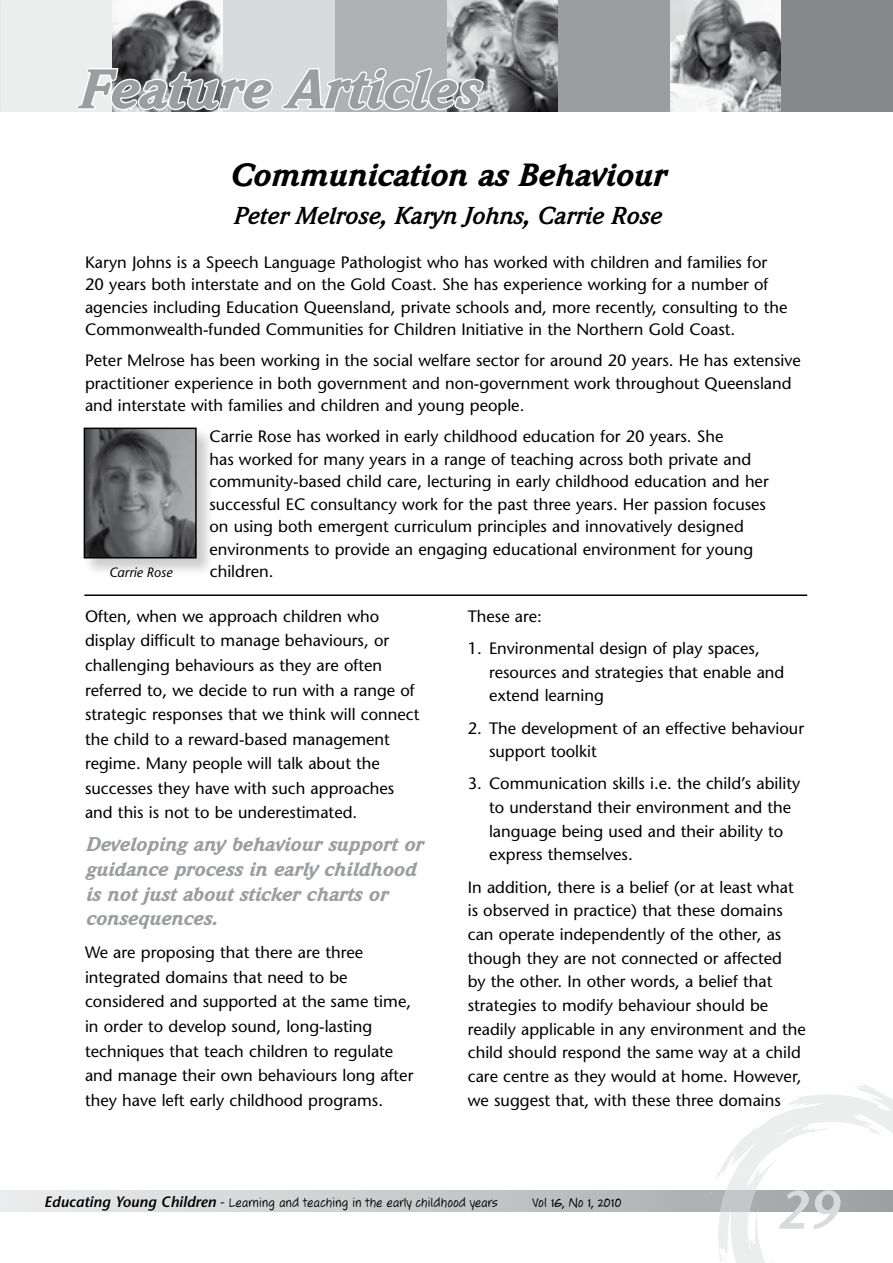
<style>
.page{position:relative;width:893px;height:1263px;background:#fff}
.page>*{position:absolute;margin:0;border:0;box-sizing:border-box;transform-origin:0 0}
.t1{font:italic 600 54px "Stone Sans";color:#d9dadb}
.t2{font:italic 900 31.5px "Weidemann";color:#000}
.t3{font:italic 700 24px "Weidemann";color:#000}
.t4{font:italic 900 19.5px/24.6px "Weidemann";color:#9b9d9f}
.t5{font:16.5px/23.7px "Stone Sans";color:#000}
.t6{font:15px "Jotting";color:#000}
.t7{font:italic 13.5px "Stone Sans";color:#000}
.s1{font-family:"Stone Sans";font-weight:600;font-style:italic}
</style>
<div class="page">
<img style="left:670px;top:0;width:111px;height:112px">
<img style="left:446px;top:0;width:112px;height:112px">
<img style="left:112px;top:0;width:111px;height:112px">
<div style="left:0;top:0;width:112px;height:112px;background:#eceded"></div>
<div style="left:223px;top:0;width:112px;height:112px;background:#d9dadb"></div>
<div style="left:335px;top:0;width:111px;height:112px;background:#b0b1b3"></div>
<div style="left:558px;top:0;width:112px;height:112px;background:#9b9d9f"></div>
<div style="left:781px;top:0;width:112px;height:112px;background:#87888a"></div>
<svg style="left:0;top:1191px;width:710px;height:21px;background:#cdced0"></svg>
<svg style="left:710px;top:1083px;width:183px;height:180px"></svg>
<svg style="left:77px;top:68px;width:196px;height:42px"></svg>
<svg style="left:282px;top:68px;width:202px;height:42px"></svg>
<hr style="left:84px;top:594px;width:723px;height:2px;background:#000">
<div style="left:83px;top:427px;width:131px;height:149px;background:#000;opacity:.2"></div>
<img style="left:87px;top:431px;width:107px;height:124px">
<div style="left:84px;top:428px;width:113px;height:130px;border:2px solid #000"></div>
<h2 class="t2" style="left:229px;top:156px;width:437px">Communication as Behaviour</h2>
<h3 class="t3" style="left:233px;top:202px;width:429px">Peter Melrose, Karyn Johns, Carrie Rose</h3>
<p class="t5" style="left:85px;top:251px;width:704px;line-height:22.5px">Karyn Johns is a Speech Language Pathologist who has worked with children and families for 20 years both interstate and on the Gold Coast. She has experience working for a number of agencies including Education Queensland, private schools and, more recently, consulting to the Commonwealth-funded Communities for Children Initiative in the Northern Gold Coast.</p>
<p class="t5" style="left:85px;top:349px;width:717px;line-height:22.5px">Peter Melrose has been working in the social welfare sector for around 20 years. He has extensive practitioner experience in both government and non-government work throughout Queensland and interstate with families and children and young people.</p>
<p class="t5" style="left:209px;top:425px;width:561px;line-height:22.5px">Carrie Rose has worked in early childhood education for 20 years. She<br>has worked for many years in a range of teaching across both private and community-based child care, lecturing in early childhood education and her successful EC consultancy work for the past three years. Her passion focuses on using both emergent curriculum principles and innovatively designed environments to provide an engaging educational environment for young</p>
<p class="t7" style="left:109px;top:564px;width:65px">Carrie Rose</p>
<p class="t5" style="left:210px;top:560px;width:65px">children.</p>
<p class="t5" style="left:85px;top:604px;width:336px;line-height:24.6px">Often, when we approach children who display difficult to manage behaviours, or challenging behaviours as they are often referred to, we decide to run with a range of strategic responses that we think will connect the child to a reward-based management regime. Many people will talk about the successes they have with such approaches and this is not to be underestimated.</p>
<p class="t4" style="left:85px;top:832px;width:339px">Developing any behaviour support or guidance process in early childhood is not just about sticker charts or consequences.</p>
<p class="t5" style="left:85px;top:940px;width:330px;line-height:24.6px">We are proposing that there are three integrated domains that need to be considered and supported at the same time, in order to develop sound, long‑lasting techniques that teach children to regulate and manage their own behaviours long after they have left early childhood programs.</p>
<p class="t5" style="left:468px;top:604px;width:76px">These are:</p>
<p class="t5" style="left:489px;top:636px;width:297px;text-indent:-21px">1. Environmental design of play spaces, resources and strategies that enable and extend learning</p>
<p class="t5" style="left:489px;top:716px;width:317px;text-indent:-21px">2. The development of an effective behaviour support toolkit</p>
<p class="t5" style="left:489px;top:772px;width:313px;text-indent:-21px">3. Communication skills i.e. the child’s ability to understand their environment and the language being used and their ability to express themselves.</p>
<p class="t5" style="left:468px;top:875px;width:340px">In addition, there is a belief (or at least what is observed in practice) that these domains can operate independently of the other, as though they are not connected or affected<br>by the other. In other words, a belief that strategies to modify behaviour should be readily applicable in any environment and the child should respond the same way at a child care centre as they would at home. However, we suggest that, with these three domains</p>
<p class="t6" style="left:44px;top:1195px;width:455px"><span class="s1">Educating Young Children</span> - Learning and teaching in the early childhood years</p>
<p class="t6" style="left:532px;top:1195px;width:91px">Vol 16, No 1, 2010</p>
<h1 class="t1" style="left:777px;top:1177px;width:63px">29</h1>
</div>
